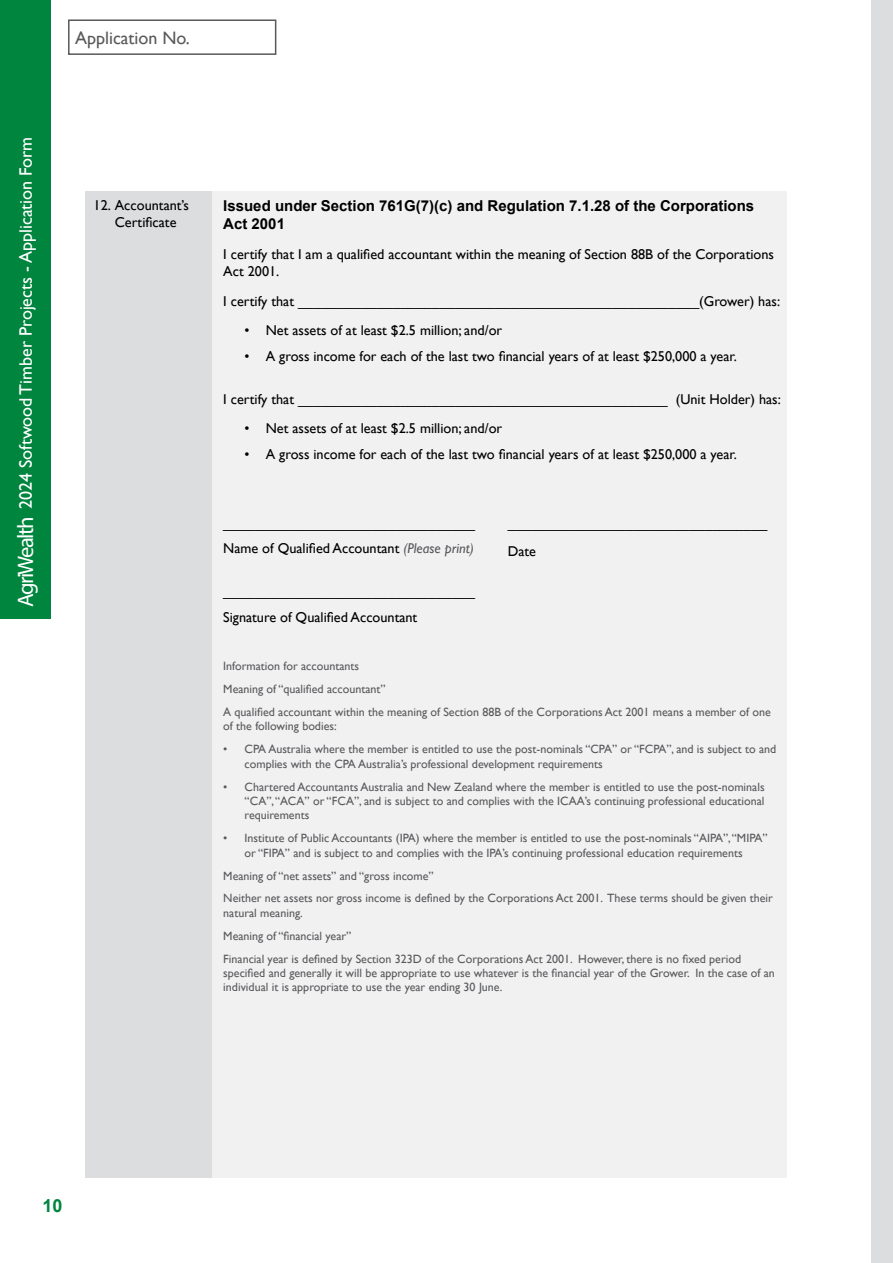
<style>
.page{position:relative;width:893px;height:1263px;background:#fff}
.page>*{position:absolute;margin:0;border:0;box-sizing:border-box;transform-origin:0 0}
.t1{font:22.5px "Myriad Pro";letter-spacing:-.07em;color:#fff}
.t2{font:18px "Gill Sans";color:#fff}
.t3{font:18px "Gill Sans";color:#58595b}
.t4{font:700 18px "Arial";color:#00853f}
.t5{font:700 15px/18px "Arial";color:#000}
.t6{font:14.25px/17.1px "Gill Sans";color:#000}
.t7{font:12px/23px "Gill Sans";color:#58595b}
.s1{font-style:italic;color:#58595b}
</style>
<div class="page">
<div style="left:68px;top:19px;width:208px;height:36px;border:2px solid #58595b"></div>
<div style="left:85px;top:191px;width:127px;height:987px;background:#dcddde"></div>
<div style="left:212px;top:191px;width:575px;height:987px;background:#f1f1f2"></div>
<div style="left:872px;top:0;width:21px;height:1263px;background:#dcddde"></div>
<div style="left:0;top:0;width:50px;height:619px;background:#00853f"></div>
<h2 class="t2" style="left:15px;top:509px;width:374px;rotate:-90deg">2024 Softwood Timber Projects - Application Form</h2>
<h1 class="t1" style="left:12px;top:607px;width:92px;rotate:-90deg">AgriWealth</h1>
<h2 class="t3" style="left:75px;top:27px;width:116px">Application No.</h2>
<p class="t6" style="left:115px;top:196px;width:76px;text-indent:-21px">12. Accountant’s<br>Certificate</p>
<p class="t5" style="left:223px;top:197px;width:532px">Issued under Section 761G(7)(c) and Regulation 7.1.28 of the Corporations<br>Act 2001</p>
<p class="t6" style="left:223px;top:245px;width:552px">I certify that I am a qualified accountant within the meaning of Section 88B of the Corporations<br>Act 2001.</p>
<p class="t6" style="left:223px;top:292px;width:558px">I certify that ___________________________________________________(Grower) has:</p>
<p class="t6" style="left:245px;top:322px;width:259px">• Net assets of at least $2.5 million; and/or</p>
<p class="t6" style="left:245px;top:348px;width:494px">• A gross income for each of the last two financial years of at least $250,000 a year.</p>
<p class="t6" style="left:223px;top:390px;width:559px">I certify that _______________________________________________ (Unit Holder) has:</p>
<p class="t6" style="left:245px;top:420px;width:259px">• Net assets of at least $2.5 million; and/or</p>
<p class="t6" style="left:245px;top:445px;width:494px">• A gross income for each of the last two financial years of at least $250,000 a year.</p>
<p class="t6" style="left:223px;top:510px;width:253px;line-height:25.7px">________________________________<br>Name of Qualified Accountant <span class="s1">(Please print)</span></p>
<p class="t6" style="left:223px;top:578px;width:253px;line-height:25.7px">________________________________<br>Signature of Qualified Accountant</p>
<p class="t6" style="left:508px;top:509px;width:261px;line-height:27.8px">_________________________________<br>Date</p>
<p class="t7" style="left:223px;top:654px;width:549px">Information for accountants<br>Meaning of “qualified accountant”<br>A qualified accountant within the meaning of Section 88B of the Corporations Act 2001 means a member of one</p>
<p class="t7" style="left:223px;top:715px;width:115px">of the following bodies:</p>
<p class="t7" style="left:245px;top:742px;width:533px;line-height:14.4px;text-indent:-21px">• CPA Australia where the member is entitled to use the post-nominals “CPA” or “FCPA”, and is subject to and complies with the CPA Australia’s professional development requirements</p>
<p class="t7" style="left:245px;top:779px;width:522px;line-height:14.4px;text-align:justify;text-indent:-21px">• Chartered Accountants Australia and New Zealand where the member is entitled to use the post-nominals “CA”, “ACA” or “FCA”, and is subject to and complies with the ICAA’s continuing professional educational requirements</p>
<p class="t7" style="left:223px;top:831px;width:546px;line-height:14.4px;text-align:center">• Institute of Public Accountants (IPA) where the member is entitled to use the post-nominals “AIPA”, “MIPA” or “FIPA” and is subject to and complies with the IPA’s continuing professional education requirements</p>
<p class="t7" style="left:223px;top:864px;width:551px">Meaning of “net assets” and “gross income”<br>Neither net assets nor gross income is defined by the Corporations Act 2001. These terms should be given their</p>
<p class="t7" style="left:223px;top:901px;width:519px">natural meaning.<br>Meaning of “financial year”<br>Financial year is defined by Section 323D of the Corporations Act 2001. However, there is no fixed period</p>
<p class="t7" style="left:223px;top:966px;width:553px;line-height:14.4px">specified and generally it will be appropriate to use whatever is the financial year of the Grower. In the case of an individual it is appropriate to use the year ending 30 June.</p>
<h2 class="t4" style="left:43px;top:1194px;width:22px">10</h2>
</div>
